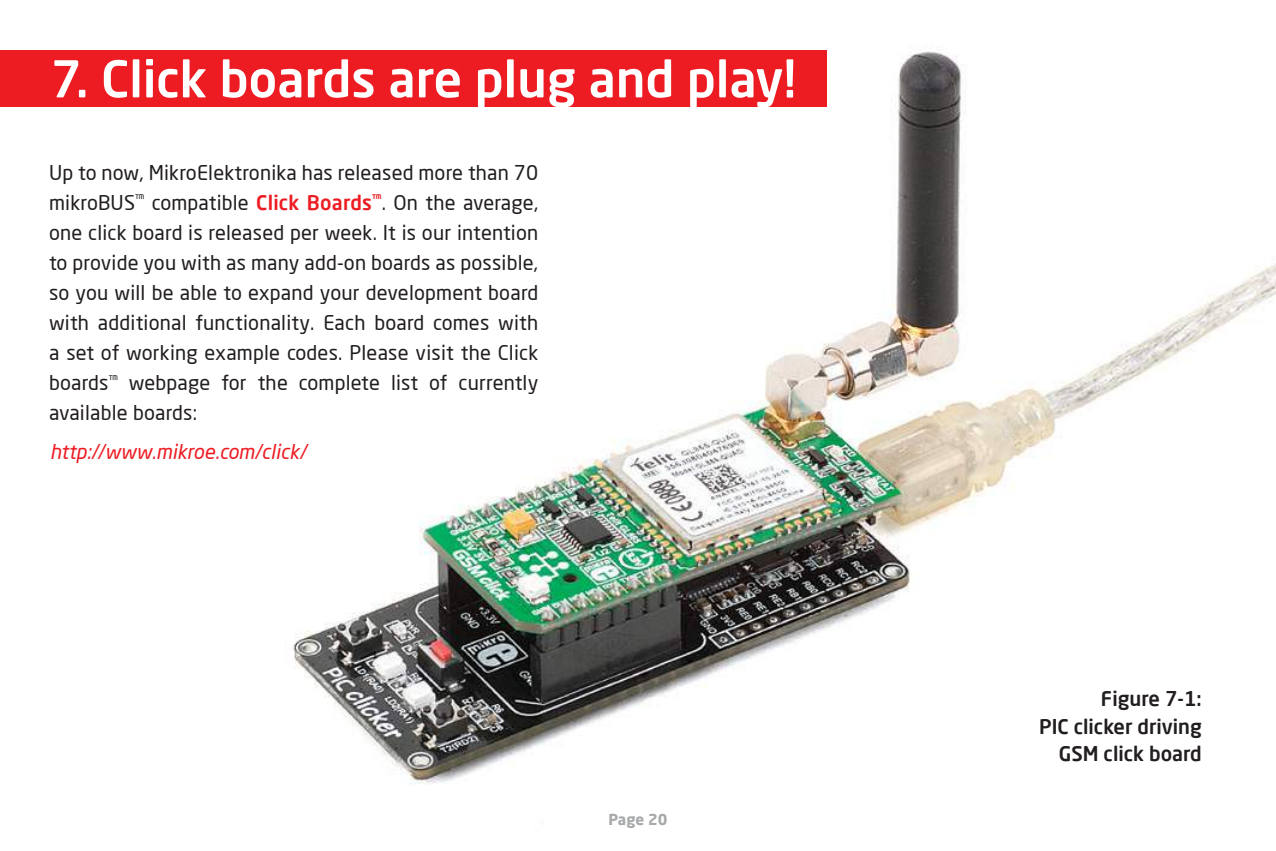
<style>
.page{position:relative;width:1276px;height:851px;background:#fff}
.page>*{position:absolute;margin:0;border:0;box-sizing:border-box;transform-origin:0 0}
.t1{font:500 50px "Neo Sans Pro";color:#fff}
.t2{font:20px/30px "Neo Sans Pro";letter-spacing:.01em;color:#221e1f;text-align:justify}
.t3{font:500 20px/27.5px "Neo Sans Pro";color:#221e1f;text-align:right}
.t4{font:italic 20px "Neo Sans Pro";color:#ed1c23}
.t5{font:700 15px "Neo Sans Pro";color:#a7a9ab}
.s1{font-weight:500;color:#ed1c23}
</style>
<div class="page">
<img style="left:293px;top:50px;width:983px;height:734px">
<div style="left:0;top:50px;width:826px;height:57px;background:#ed1c23"></div>
<h1 class="t1" style="left:51px;top:59px;width:747px">7. Click boards are plug and play!</h1>
<p class="t2" style="left:49px;top:159px;width:491px">Up to now, MikroElektronika has released more than 70 mikroBUS<sup>™</sup> compatible <span class="s1">Click Boards</span><sup>™</sup>. On the average, one click board is released per week. It is our intention to provide you with as many add-on boards as possible, so you will be able to expand your development board with additional functionality. Each board comes with a set of working example codes. Please visit the Click boards<sup>™</sup> webpage for the complete list of currently available boards:</p>
<p class="t4" style="left:50px;top:443px;width:258px">http://www.mikroe.com/click/</p>
<p class="t5" style="left:608px;top:812px;width:60px">Page 20</p>
<p class="t3" style="left:1039px;top:686px;width:164px">Figure 7-1:<br>PIC clicker driving<br>GSM click board</p>
</div>
